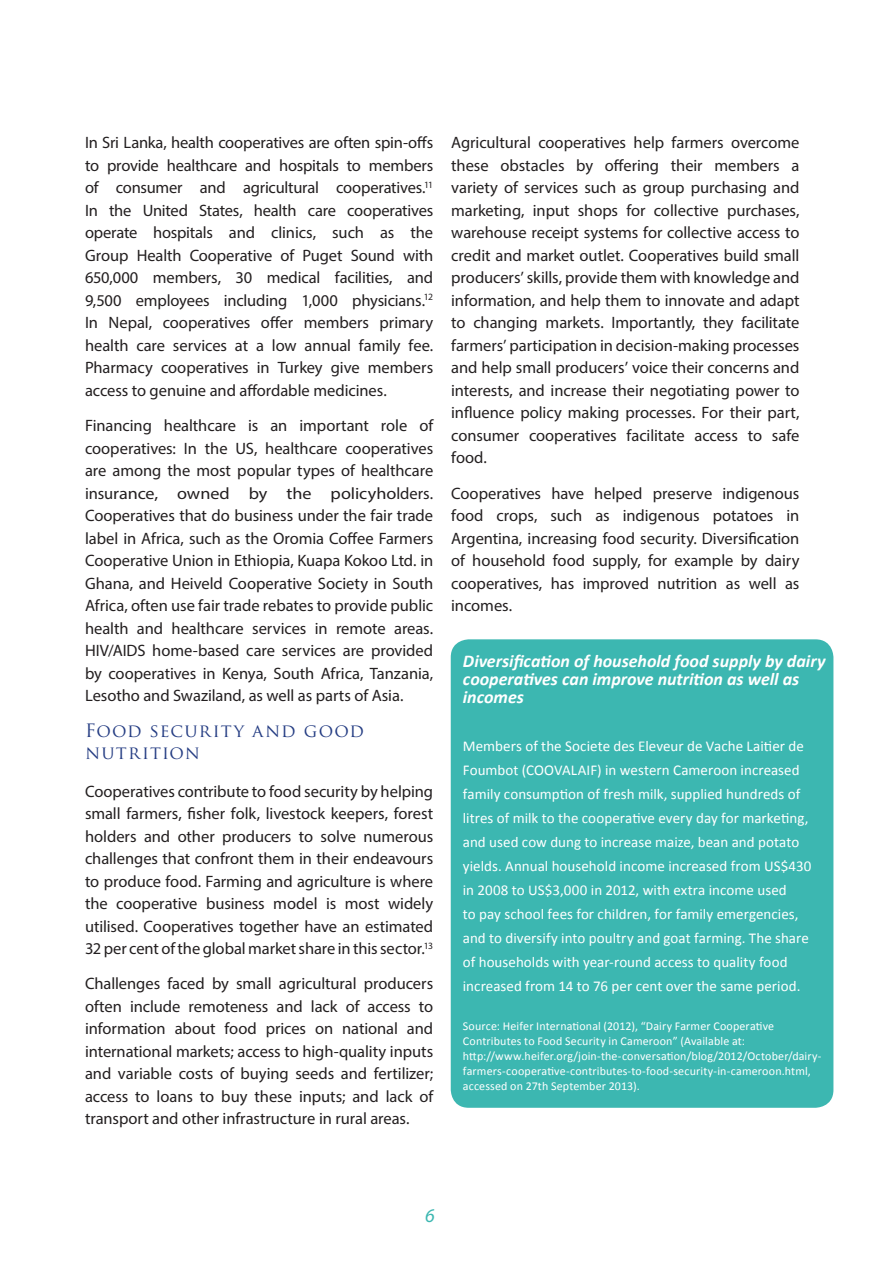
<style>
.page{position:relative;width:893px;height:1263px;background:#fff}
.page>*{position:absolute;margin:0;border:0;box-sizing:border-box;transform-origin:0 0}
.Body_Text{font:italic 19.5px "Myriad Pro";color:#3cb7b1}
.Main_Quote{font:italic 700 18px/18px "Calibri";color:#fff}
.Subtitle{font:18px/22.5px "Trajan Pro";letter-spacing:.06em;color:#253d83}
.Body_Text-2{font:16.5px/22.5px "Myriad Pro";letter-spacing:-.005em;color:#231f20;text-align:justify}
.Main_Quote-2{font:15px/24px "Calibri";letter-spacing:.005em;color:#fff}
.Main_Quote-3{font:12px/15px "Calibri";letter-spacing:.01em;color:#fff}
</style>
<div class="page">
<div style="left:451px;top:639px;width:382px;height:469px;background:#3cb7b1;border-radius:18px"></div>
<p class="Body_Text-2" style="left:85px;top:131px;width:350px">In Sri Lanka, health cooperatives are often spin-offs to provide healthcare and hospitals to members of consumer and agricultural cooperatives.<sup>11<br></sup>In the United States, health care cooperatives operate hospitals and clinics, such as the Group Health Cooperative of Puget Sound with 650,000 members, 30 medical facilities, and 9,500 employees including 1,000 physicians.<sup>12<br></sup>In Nepal, cooperatives offer members primary health care services at a low annual family fee.<br>Pharmacy cooperatives in Turkey give members access to genuine and affordable medicines.</p>
<p class="Body_Text-2" style="left:85px;top:414px;width:350px">Financing healthcare is an important role of cooperatives: In the US, healthcare cooperatives are among the most popular types of healthcare insurance, owned by the policyholders.<br>Cooperatives that do business under the fair trade label in Africa, such as the Oromia Coffee Farmers Cooperative Union in Ethiopia, Kuapa Kokoo Ltd. in Ghana, and Heiveld Cooperative Society in South Africa, often use fair trade rebates to provide public health and healthcare services in remote areas.<br>HIV/AIDS home-based care services are provided by cooperatives in Kenya, South Africa, Tanzania, Lesotho and Swaziland, as well as parts of Asia.</p>
<p class="Subtitle" style="left:85px;top:719px;width:280px">Food security and good nutrition</p>
<p class="Body_Text-2" style="left:85px;top:779px;width:350px">Cooperatives contribute to food security by helping small farmers, fisher folk, livestock keepers, forest holders and other producers to solve numerous challenges that confront them in their endeavours to produce food. Farming and agriculture is where the cooperative business model is most widely utilised. Cooperatives together have an estimated 32 per cent of the global market share in this sector.<sup>13</sup></p>
<p class="Body_Text-2" style="left:85px;top:972px;width:350px">Challenges faced by small agricultural producers often include remoteness and lack of access to information about food prices on national and international markets; access to high-quality inputs and variable costs of buying seeds and fertilizer; access to loans to buy these inputs; and lack of transport and other infrastructure in rural areas.</p>
<p class="Body_Text-2" style="left:451px;top:131px;width:350px">Agricultural cooperatives help farmers overcome these obstacles by offering their members a variety of services such as group purchasing and marketing, input shops for collective purchases, warehouse receipt systems for collective access to credit and market outlet. Cooperatives build small producers’ skills, provide them with knowledge and information, and help them to innovate and adapt to changing markets. Importantly, they facilitate farmers’ participation in decision-making processes and help small producers’ voice their concerns and interests, and increase their negotiating power to influence policy making processes. For their part, consumer cooperatives facilitate access to safe food.</p>
<p class="Body_Text-2" style="left:451px;top:482px;width:350px">Cooperatives have helped preserve indigenous food crops, such as indigenous potatoes in Argentina, increasing food security. Diversification of household food supply, for example by dairy cooperatives, has improved nutrition as well as incomes.</p>
<p class="Main_Quote" style="left:463px;top:652px;width:364px">Diversification of household food supply by dairy cooperatives can improve nutrition as well as incomes</p>
<p class="Main_Quote-2" style="left:463px;top:734px;width:350px">Members of the Societe des Eleveur de Vache Laitier de Foumbot (COOVALAIF) in western Cameroon increased family consumption of fresh milk, supplied hundreds of litres of milk to the cooperative every day for marketing, and used cow dung to increase maize, bean and potato yields. Annual household income increased from US$430 in 2008 to US$3,000 in 2012, with extra income used<br>to pay school fees for children, for family emergencies, and to diversify into poultry and goat farming. The share of households with year-round access to quality food increased from 14 to 76 per cent over the same period.</p>
<p class="Main_Quote-3" style="left:463px;top:1019px;width:313px">Source: Heifer International (2012), “Dairy Farmer Cooperative<br>Contributes to Food Security in Cameroon” (Available at:</p>
<p class="Main_Quote-3" style="left:463px;top:1049px;width:360px">http://www.heifer.org/join-the-conversation/blog/2012/October/dairy&shy;farmers-cooperative-contributes-to-food-security-in-cameroon.html, accessed on 27th September 2013).</p>
<p class="Body_Text" style="left:425px;top:1204px;width:11px">6</p>
</div>
